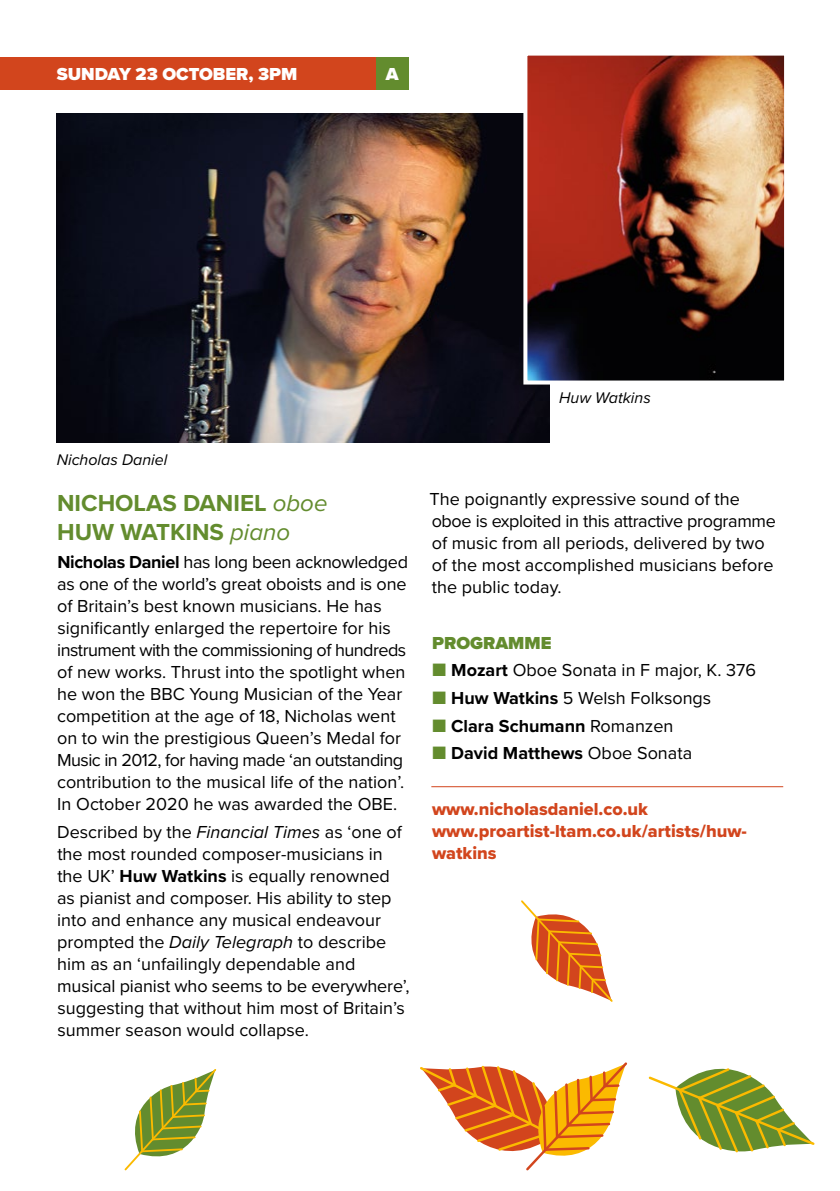
<style>
.page{position:relative;width:840px;height:1191px;background:#fff}
.page>*{position:absolute;margin:0;border:0;box-sizing:border-box;transform-origin:0 0}
.t1{font:700 24px/29.6px "Proxima Nova";color:#638c2e}
.t2{font:18px/22px "Proxima Nova";color:#000}
.t3{font:18px/22px "Proxima Nova Extrabld";color:#d2451d}
.t4{font:700 18px "Proxima Nova";color:#000}
.t5{font:900 18px "Proxima Nova";color:#fff}
.t6{font:900 18px "Proxima Nova";color:#638c2e}
.t7{font:italic 16px "Proxima Nova";color:#000}
.s1{font-weight:400;font-style:italic}
.s2{font-weight:700}
.s3{font-style:italic}
.s4{color:#638c2e}
.s5{font-weight:400}
</style>
<div class="page">
<div style="left:0;top:57px;width:405px;height:32px;background:#d2451d"></div>
<img style="left:57px;top:113px;width:492px;height:329px">
<img style="left:528px;top:57px;width:254px;height:322px">
<div style="left:523px;top:52px;width:264px;height:332px;border:4px solid #fff"></div>
<div style="left:376px;top:57px;width:32px;height:32px;background:#638c2e"></div>
<hr style="left:431px;top:786px;width:351px;height:1px;background:#d2451d">
<svg style="left:648px;top:1068px;width:167px;height:85px"></svg>
<svg style="left:124px;top:1069px;width:93px;height:102px"></svg>
<svg style="left:521px;top:900px;width:92px;height:102px"></svg>
<svg style="left:420px;top:1062px;width:207px;height:109px"></svg>
<p class="t5" style="left:57px;top:61px;width:242px">SUNDAY 23 OCTOBER, 3PM</p>
<p class="t5" style="left:385px;top:61px;width:14px">A</p>
<p class="t7" style="left:57px;top:448px;width:112px">Nicholas Daniel</p>
<h1 class="t1" style="left:57px;top:487px;width:272px">NICHOLAS DANIEL <span class="s1">oboe<br></span>HUW WATKINS <span class="s1">piano</span></h1>
<p class="t2" style="left:57px;top:550px;width:352px"><span class="s2">Nicholas Daniel</span> has long been acknowledged as one of the world’s great oboists and is one of Britain’s best known musicians. He has significantly enlarged the repertoire for his instrument with the commissioning of hundreds of new works. Thrust into the spotlight when he won the BBC Young Musician of the Year competition at the age of 18, Nicholas went on to win the prestigious Queen’s Medal for Music in 2012, for having made ‘an outstanding contribution to the musical life of the nation’.<br>In October 2020 he was awarded the OBE.</p>
<p class="t2" style="left:57px;top:820px;width:354px">Described by the <span class="s3">Financial Times</span> as ‘one of the most rounded composer-musicians in the UK’ <span class="s2">Huw Watkins</span> is equally renowned as pianist and composer. His ability to step into and enhance any musical endeavour prompted the <span class="s3">Daily Telegraph</span> to describe him as an ‘unfailingly dependable and musical pianist who seems to be everywhere’, suggesting that without him most of Britain’s summer season would collapse.</p>
<p class="t7" style="left:559px;top:386px;width:93px">Huw Watkins</p>
<p class="t2" style="left:429px;top:487px;width:348px">The poignantly expressive sound of the oboe is exploited in this attractive programme of music from all periods, delivered by two of the most accomplished musicians before the public today.</p>
<p class="t6" style="left:432px;top:629px;width:121px">PROGRAMME</p>
<p class="t2" style="left:432px;top:658px;width:325px"><span class="s4">■</span> <span class="s2">Mozart</span> Oboe Sonata in F major, K. 376</p>
<p class="t2" style="left:432px;top:686px;width:280px"><span class="s4">■</span> <span class="s2">Huw Watkins</span> 5 Welsh Folksongs</p>
<p class="t4" style="left:432px;top:712px;width:242px"><span class="s4">■</span> Clara Schumann <span class="s5">Romanzen</span></p>
<p class="t4" style="left:432px;top:740px;width:261px"><span class="s4">■</span> David Matthews <span class="s5">Oboe Sonata</span></p>
<p class="t3" style="left:432px;top:797px;width:316px">www.nicholasdaniel.co.uk www.proartist-ltam.co.uk/artists/huw&shy;watkins</p>
</div>
